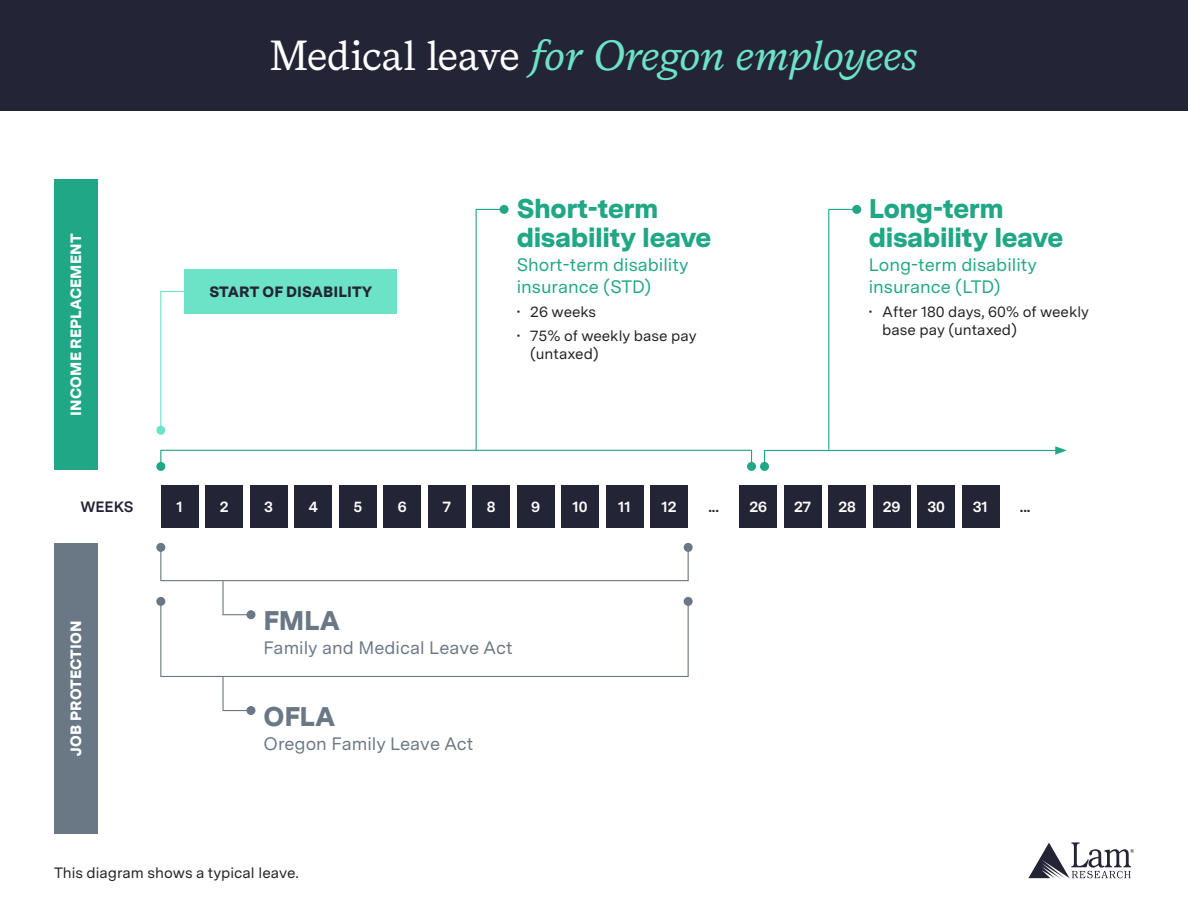
<style>
.page{position:relative;width:1188px;height:918px;background:#fff}
.page>*{position:absolute;margin:0;border:0;box-sizing:border-box;transform-origin:0 0}
.t1{font:italic 42px "Messina Serif";letter-spacing:-.01em;color:#6ce3c6}
.t2{font:900 27px/28.5px "Messina Sans";letter-spacing:-.015em;color:#20a785}
.t3{font:900 27px "Messina Sans";color:#6a7885}
.t4{font:18px/22.5px "Messina Sans";color:#20a785}
.t5{font:18px "Messina Sans";color:#6a7885}
.t6{font:15px/18px "Messina Sans";color:#231f20}
.t7{font:900 15px "Messina Sans";letter-spacing:.01em;color:#fff}
.t8{font:700 15px "Messina Sans";letter-spacing:-.01em;color:#fff}
.t9{font:900 15px "Messina Sans";letter-spacing:.01em;color:#242437}
.t10{font:700 15px "Messina Sans";color:#242437}
.s1{font-style:normal;color:#fff}
</style>
<div class="page">
<div style="left:54px;top:180px;width:44px;height:290px;background:#20a785"></div>
<div style="left:54px;top:543px;width:44px;height:290px;background:#6a7885"></div>
<div style="left:160px;top:450px;width:592px;height:17px;border:1px solid #20a785"></div>
<div style="left:747px;top:462px;width:9px;height:9px;background:#20a785;border-radius:50%"></div>
<div style="left:156px;top:462px;width:9px;height:9px;background:#20a785;border-radius:50%"></div>
<div style="left:760px;top:462px;width:9px;height:9px;background:#20a785;border-radius:50%"></div>
<svg style="left:475px;top:208px;width:30px;height:244px"></svg>
<div style="left:500px;top:205px;width:9px;height:9px;background:#20a785;border-radius:50%"></div>
<svg style="left:763px;top:208px;width:304px;height:260px"></svg>
<div style="left:852px;top:205px;width:9px;height:9px;background:#20a785;border-radius:50%"></div>
<div style="left:161px;top:485px;width:38px;height:43px;background:#242437"></div>
<div style="left:517px;top:485px;width:37px;height:43px;background:#242437"></div>
<div style="left:339px;top:485px;width:38px;height:43px;background:#242437"></div>
<div style="left:250px;top:485px;width:38px;height:43px;background:#242437"></div>
<div style="left:606px;top:485px;width:37px;height:43px;background:#242437"></div>
<div style="left:917px;top:485px;width:38px;height:43px;background:#242437"></div>
<div style="left:962px;top:485px;width:37px;height:43px;background:#242437"></div>
<div style="left:428px;top:485px;width:37px;height:43px;background:#242437"></div>
<div style="left:205px;top:485px;width:38px;height:43px;background:#242437"></div>
<div style="left:561px;top:485px;width:38px;height:43px;background:#242437"></div>
<div style="left:383px;top:485px;width:38px;height:43px;background:#242437"></div>
<div style="left:739px;top:485px;width:38px;height:43px;background:#242437"></div>
<div style="left:784px;top:485px;width:37px;height:43px;background:#242437"></div>
<div style="left:294px;top:485px;width:38px;height:43px;background:#242437"></div>
<div style="left:650px;top:485px;width:38px;height:43px;background:#242437"></div>
<div style="left:472px;top:485px;width:38px;height:43px;background:#242437"></div>
<div style="left:873px;top:485px;width:37px;height:43px;background:#242437"></div>
<div style="left:828px;top:485px;width:38px;height:43px;background:#242437"></div>
<div style="left:160px;top:601px;width:529px;height:76px;border:1px solid #6a7885"></div>
<div style="left:684px;top:597px;width:9px;height:9px;background:#6a7885;border-radius:50%"></div>
<div style="left:156px;top:597px;width:9px;height:9px;background:#6a7885;border-radius:50%"></div>
<svg style="left:222px;top:581px;width:30px;height:35px"></svg>
<div style="left:246px;top:610px;width:9px;height:9px;background:#6a7885;border-radius:50%"></div>
<div style="left:160px;top:547px;width:529px;height:34px;border:1px solid #6a7885"></div>
<div style="left:684px;top:543px;width:9px;height:9px;background:#6a7885;border-radius:50%"></div>
<div style="left:156px;top:543px;width:9px;height:9px;background:#6a7885;border-radius:50%"></div>
<svg style="left:222px;top:676px;width:30px;height:36px"></svg>
<div style="left:246px;top:706px;width:9px;height:9px;background:#6a7885;border-radius:50%"></div>
<svg style="left:160px;top:290px;width:25px;height:141px"></svg>
<div style="left:156px;top:426px;width:9px;height:9px;background:#6ce3c6;border-radius:50%"></div>
<div style="left:185px;top:270px;width:212px;height:44px;background:#6ce3c6"></div>
<svg style="left:1028px;top:842px;width:106px;height:36px"></svg>
<div style="left:0;top:0;width:1188px;height:110px;background:#242437"></div>
<p class="t7" style="left:64px;top:416px;width:184px;rotate:-90deg">INCOME REPLACEMENT</p>
<h1 class="t1" style="left:270px;top:26px;width:650px"><span class="s1">Medical leave</span> for Oregon employees</h1>
<p class="t9" style="left:209px;top:281px;width:164px">START OF DISABILITY</p>
<h2 class="t2" style="left:517px;top:193px;width:196px">Short-term disability leave</h2>
<p class="t4" style="left:517px;top:253px;width:173px">Short-term disability insurance (STD)</p>
<p class="t6" style="left:517px;top:303px;width:81px">• 26 weeks</p>
<p class="t6" style="left:530px;top:327px;width:168px;text-indent:-14px">• 75% of weekly base pay (untaxed)</p>
<h2 class="t2" style="left:869px;top:193px;width:196px">Long-term disability leave</h2>
<p class="t4" style="left:869px;top:253px;width:170px">Long-term disability insurance (LTD)</p>
<p class="t6" style="left:882px;top:303px;width:208px;text-indent:-14px">• After 180 days, 60% of weekly base pay (untaxed)</p>
<p class="t10" style="left:80px;top:496px;width:55px">WEEKS</p>
<p class="t8" style="left:176px;top:496px;width:8px">1</p>
<p class="t8" style="left:220px;top:496px;width:10px">2</p>
<p class="t8" style="left:264px;top:496px;width:10px">3</p>
<p class="t8" style="left:309px;top:496px;width:11px">4</p>
<p class="t8" style="left:353px;top:496px;width:10px">5</p>
<p class="t8" style="left:398px;top:496px;width:10px">6</p>
<p class="t8" style="left:443px;top:496px;width:10px">7</p>
<p class="t8" style="left:487px;top:496px;width:10px">8</p>
<p class="t8" style="left:531px;top:496px;width:11px">9</p>
<p class="t8" style="left:573px;top:496px;width:17px">10</p>
<p class="t8" style="left:618px;top:496px;width:14px">11</p>
<p class="t8" style="left:662px;top:496px;width:17px">12</p>
<p class="t10" style="left:708px;top:496px;width:12px">...</p>
<p class="t8" style="left:749px;top:496px;width:19px">26</p>
<p class="t8" style="left:794px;top:496px;width:18px">27</p>
<p class="t8" style="left:838px;top:496px;width:19px">28</p>
<p class="t8" style="left:883px;top:496px;width:19px">29</p>
<p class="t8" style="left:927px;top:496px;width:19px">30</p>
<p class="t8" style="left:973px;top:496px;width:17px">31</p>
<p class="t10" style="left:1020px;top:496px;width:12px">...</p>
<p class="t7" style="left:64px;top:756px;width:137px;rotate:-90deg">JOB PROTECTION</p>
<h2 class="t3" style="left:264px;top:600px;width:78px">FMLA</h2>
<p class="t5" style="left:264px;top:635px;width:251px">Family and Medical Leave Act</p>
<h2 class="t3" style="left:264px;top:696px;width:73px">OFLA</h2>
<p class="t5" style="left:264px;top:731px;width:211px">Oregon Family Leave Act</p>
<p class="t6" style="left:54px;top:864px;width:247px">This diagram shows a typical leave.</p>
</div>
